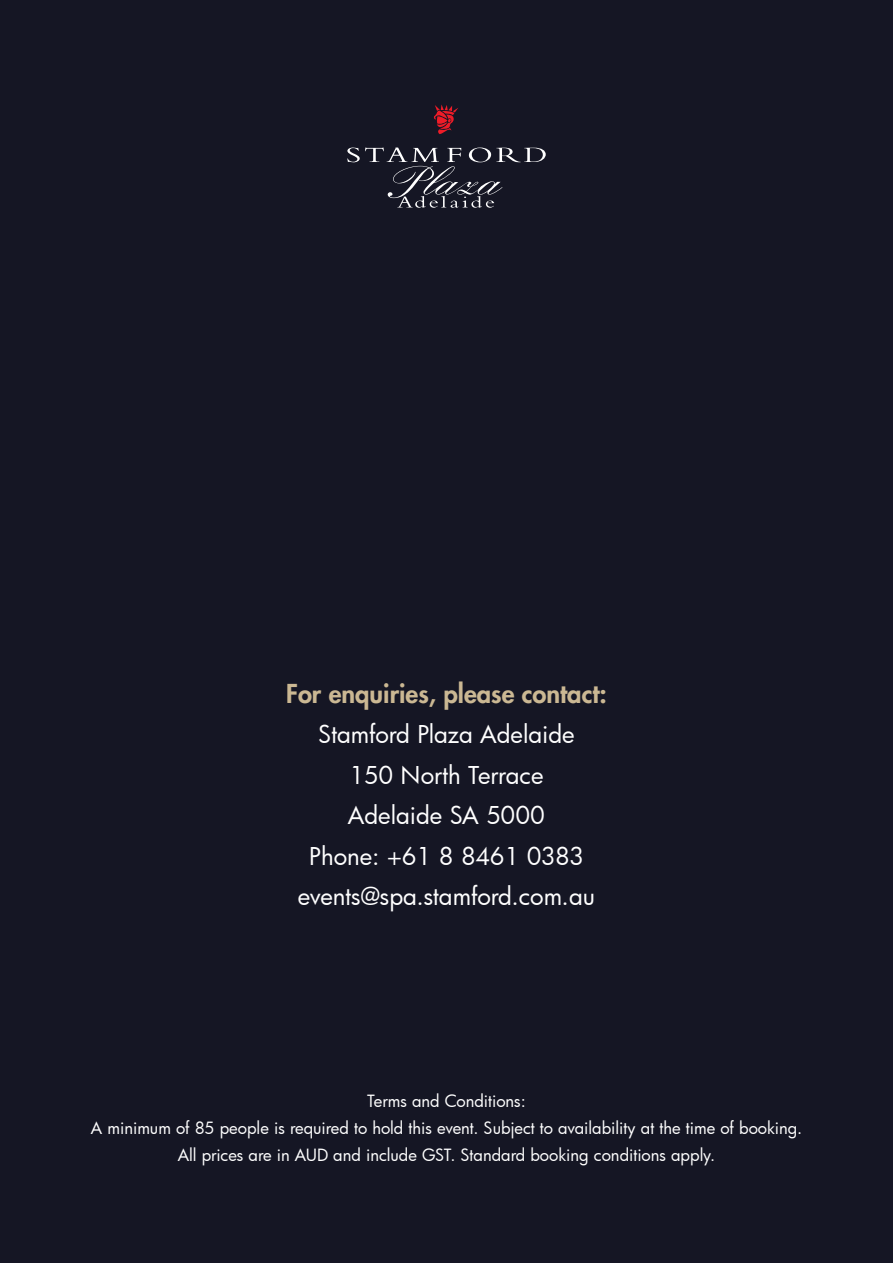
<style>
.page{position:relative;width:893px;height:1263px;background:#151624}
.page>*{position:absolute;margin:0;border:0;box-sizing:border-box;transform-origin:0 0}
.t1{font:800 25.5px "Futura";color:#cbb893}
.t2{font:24px "Futura";letter-spacing:-.005em;color:#fff}
.t3{font:16.5px "Futura";color:#fff}
</style>
<div class="page">
<svg style="left:347px;top:148px;width:199px;height:60px"></svg>
<svg style="left:433px;top:104px;width:25px;height:30px"></svg>
<p class="t1" style="left:286px;top:677px;width:322px">For enquiries, please contact:</p>
<p class="t2" style="left:318px;top:718px;width:258px">Stamford Plaza Adelaide</p>
<p class="t2" style="left:349px;top:759px;width:195px">150 North Terrace</p>
<p class="t2" style="left:348px;top:799px;width:198px">Adelaide SA 5000</p>
<p class="t2" style="left:309px;top:840px;width:276px">Phone: +61 8 8461 0383</p>
<p class="t2" style="left:298px;top:880px;width:299px">events@spa.stamford.com.au</p>
<p class="t3" style="left:367px;top:1090px;width:160px">Terms and Conditions:</p>
<p class="t3" style="left:91px;top:1117px;width:713px">A minimum of 85 people is required to hold this event. Subject to availability at the time of booking.</p>
<p class="t3" style="left:178px;top:1144px;width:539px">All prices are in AUD and include GST. Standard booking conditions apply.</p>
</div>
